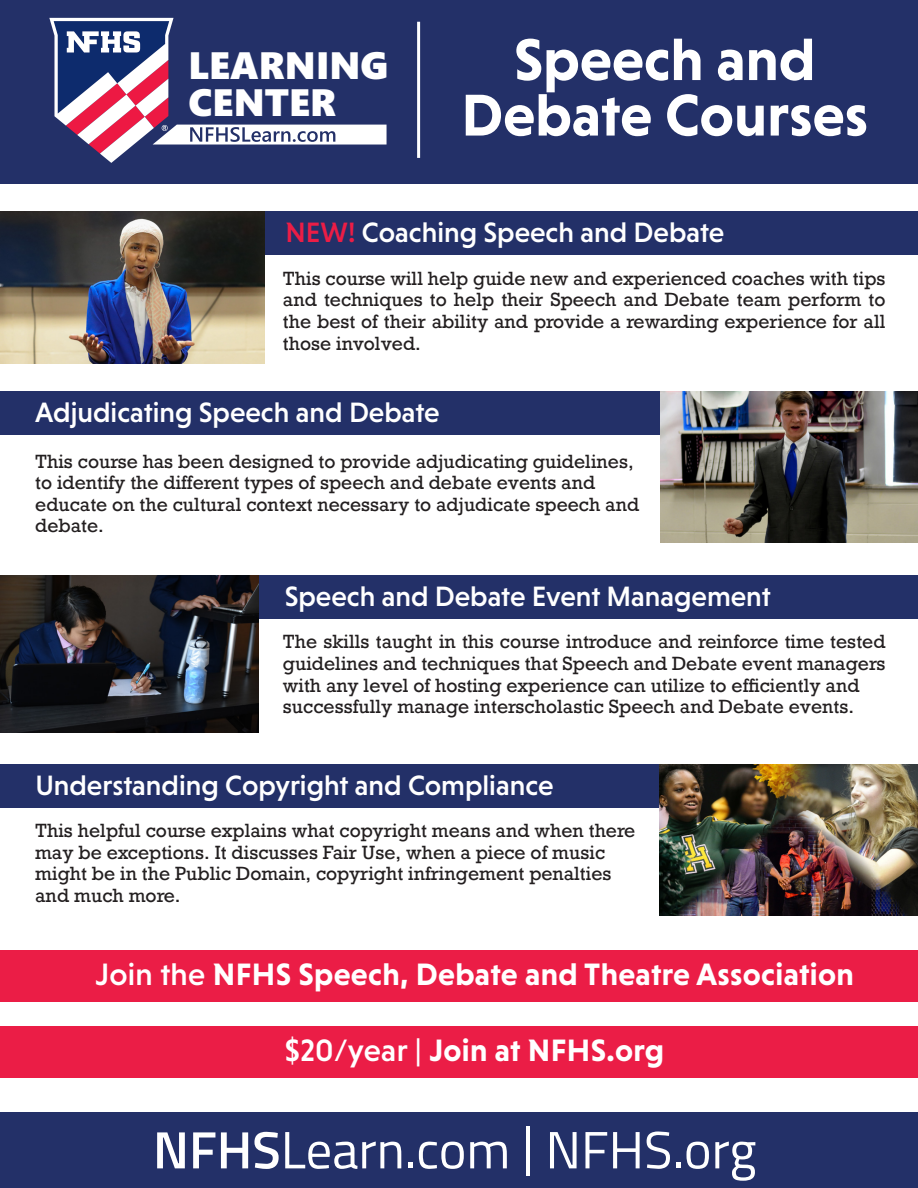
<style>
.page{position:relative;width:918px;height:1188px;background:#fff}
.page>*{position:absolute;margin:0;border:0;box-sizing:border-box;transform-origin:0 0}
.t1{font:700 60px "Niveau Grotesk";color:#fff}
.t2{font:52.5px "Titillium";color:#fff}
.t3{font:38.25px/36.8px "Segoe UI Black";color:#fff}
.t4{font:700 31.5px "Niveau Grotesk";letter-spacing:.01em;color:#fff}
.t5{font:500 28.5px "Niveau Grotesk";color:#fff}
.t6{font:18px/21.6px "Rockwell";color:#231f20;text-align:justify}
.s1{color:#eb1d46}
.s2{font-weight:500}
.s3{font-weight:600}
</style>
<div class="page">
<div style="left:0;top:0;width:918px;height:184px;background:#233068"></div>
<div style="left:259px;top:212px;width:659px;height:43px;background:#233068"></div>
<div style="left:259px;top:575px;width:659px;height:43px;background:#233068"></div>
<div style="left:0;top:392px;width:660px;height:43px;background:#233068"></div>
<div style="left:0;top:764px;width:659px;height:43px;background:#233068"></div>
<div style="left:0;top:1112px;width:918px;height:76px;background:#233068"></div>
<div style="left:0;top:1027px;width:918px;height:51px;background:#eb1d46"></div>
<div style="left:0;top:950px;width:918px;height:52px;background:#eb1d46"></div>
<img style="left:659px;top:764px;width:259px;height:151px">
<img style="left:660px;top:392px;width:258px;height:151px">
<img style="left:0;top:212px;width:265px;height:151px">
<img style="left:0;top:575px;width:259px;height:157px">
<hr style="left:417px;top:22px;width:3px;height:136px;background:#fff">
<svg style="left:49px;top:18px;width:338px;height:145px"></svg>
<p class="t3" style="left:189px;top:45px;width:201px">LEARNING<br>CENTER</p>
<p class="t1" style="left:514px;top:25px;width:303px">Speech and</p>
<p class="t1" style="left:461px;top:81px;width:408px">Debate Courses</p>
<p class="t5" style="left:285px;top:216px;width:440px"><span class="s1">NEW!</span> Coaching Speech and Debate</p>
<p class="t6" style="left:283px;top:268px;width:604px">This course will help guide new and experienced coaches with tips and techniques to help their Speech and Debate team perform to the best of their ability and provide a rewarding experience for all those involved.</p>
<p class="t5" style="left:35px;top:396px;width:406px">Adjudicating Speech and Debate</p>
<p class="t6" style="left:35px;top:451px;width:606px;text-align:left">This course has been designed to provide adjudicating guidelines, to identify the different types of speech and debate events and educate on the cultural context necessary to adjudicate speech and debate.</p>
<p class="t5" style="left:285px;top:580px;width:487px">Speech and Debate Event Management</p>
<p class="t6" style="left:283px;top:631px;width:604px">The skills taught in this course introduce and reinforce time tested guidelines and techniques that Speech and Debate event managers with any level of hosting experience can utilize to efficiently and</p>
<p class="t6" style="left:283px;top:696px;width:573px">successfully manage interscholastic Speech and Debate events.</p>
<p class="t5" style="left:35px;top:769px;width:520px">Understanding Copyright and Compliance</p>
<p class="t6" style="left:35px;top:820px;width:602px;text-align:left">This helpful course explains what copyright means and when there may be exceptions. It discusses Fair Use, when a piece of music might be in the Public Domain, copyright infringement penalties and much more.</p>
<p class="t4" style="left:95px;top:956px;width:760px"><span class="s2">Join the</span> NFHS Speech, Debate and Theatre Association</p>
<p class="t4" style="left:285px;top:1032px;width:381px"><span class="s2">$20/year |</span> Join at NFHS.org</p>
<p class="t2" style="left:153px;top:1112px;width:605px"><span class="s3">NFHS</span>Learn.com | NFHS.org</p>
</div>
